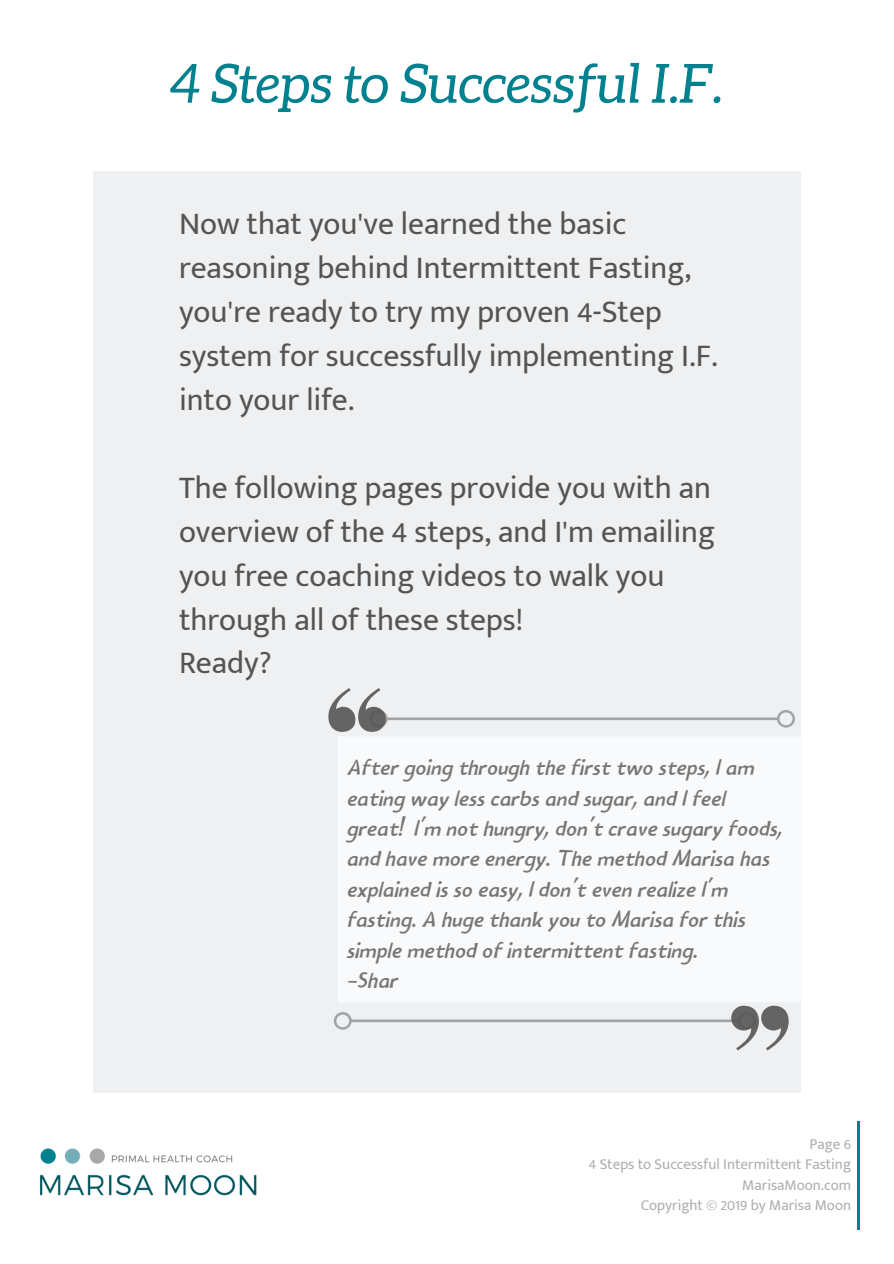
<style>
.page{position:relative;width:894px;height:1264px;background:#fff}
.page>*{position:absolute;margin:0;border:0;box-sizing:border-box;transform-origin:0 0}
.t1{font:italic 54px "Aleo";color:#00818f}
.t2{font:31.5px/44px "Mukta Mahee";color:#545454}
.t3{font:italic 27px/30.5px "Bangbang";letter-spacing:.045em;color:#767676}
.t4{font:15px/20.2px "Mukta Mahee";color:#aeaeae;text-align:right}
</style>
<div class="page">
<div style="left:93px;top:171px;width:707px;height:922px;background:#eef0f2"></div>
<img style="left:40px;top:1148px;width:217px;height:48px">
<hr style="left:857px;top:1120px;width:2px;height:109px;background:#00818f">
<div style="left:338px;top:736px;width:463px;height:266px;background:#f9fafb"></div>
<svg style="left:328px;top:688px;width:466px;height:44px"></svg>
<svg style="left:334px;top:1005px;width:454px;height:45px"></svg>
<h1 class="t1" style="left:170px;top:53px;width:554px">4 Steps to Successful I.F.</h1>
<p class="t2" style="left:179px;top:201px;width:540px">Now that you've learned the basic reasoning behind Intermittent Fasting, you're ready to try my proven 4-Step system for successfully implementing I.F. into your life.</p>
<p class="t2" style="left:179px;top:465px;width:537px">The following pages provide you with an overview of the 4 steps, and I'm emailing you free coaching videos to walk you through all of these steps!<br>Ready?</p>
<p class="t3" style="left:346px;top:753px;width:436px">After going through the first two steps, I am eating way less carbs and sugar, and I feel great! I'm not hungry, don't crave sugary foods, and have more energy. The method Marisa has explained is so easy, I don't even realize I'm fasting. A huge thank you to Marisa for this simple method of intermittent fasting.<br>-Shar</p>
<p class="t4" style="left:588px;top:1133px;width:264px">Page 6<br>4 Steps to Successful Intermittent Fasting<br>MarisaMoon.com<br>Copyright © 2019 by Marisa Moon</p>
</div>
